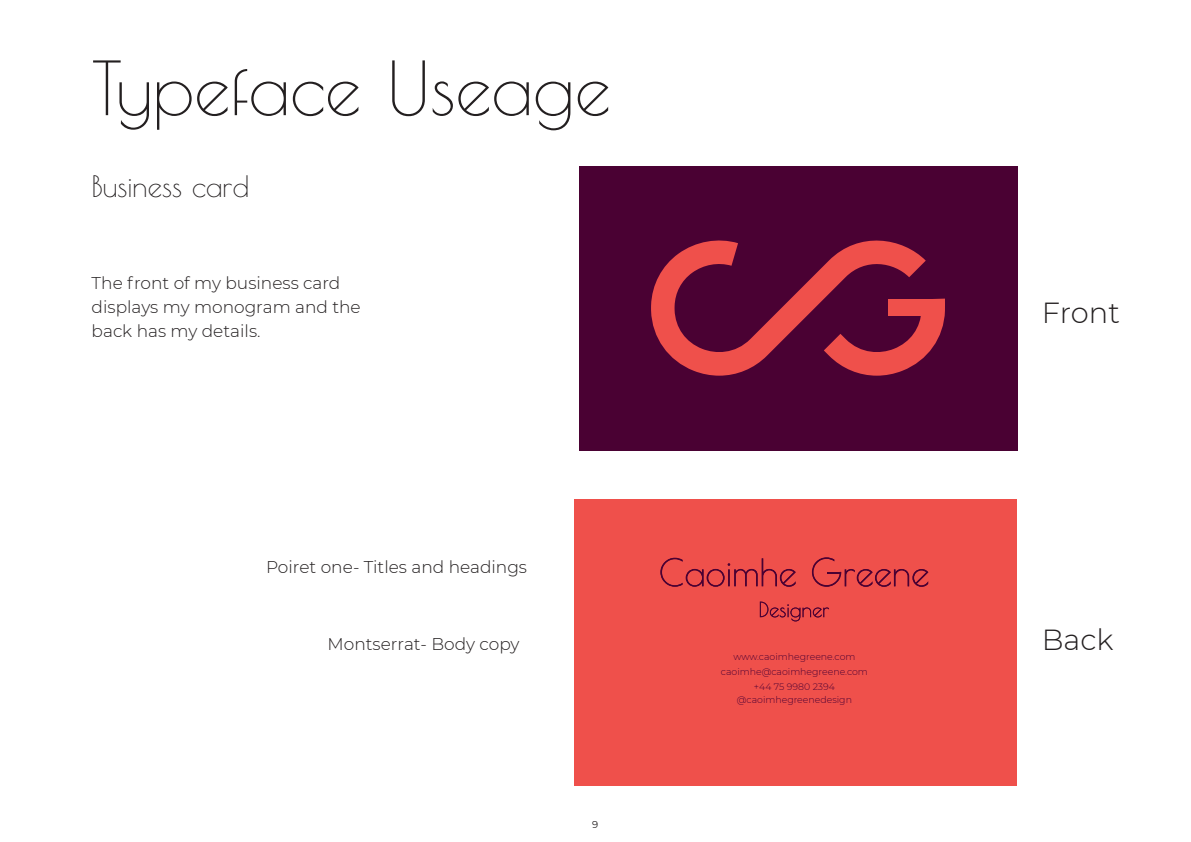
<style>
.page{position:relative;width:1191px;height:842px;background:#fff}
.page>*{position:absolute;margin:0;border:0;box-sizing:border-box;transform-origin:0 0}
.t1{font:73px "Poiret One";color:#231f20}
.t2{font:29px "Poiret One";color:#231f20}
.t3{font:300 29px "Montserrat";color:#231f20}
.t4{font:300 17px/24px "Montserrat";color:#231f20}
.t5{font:10px "Montserrat";color:#231f20}
.t6{font:300 9.4px/15px "Montserrat";color:#4a0133;text-align:center}
</style>
<div class="page">
<div style="left:578px;top:166px;width:439px;height:284px;background:#4a0133"></div>
<svg style="left:651px;top:240px;width:294px;height:136px"></svg>
<div style="left:888px;top:299px;width:45px;height:17px;background:#ef504b"></div>
<div style="left:574px;top:499px;width:442px;height:286px;background:#ef504b"></div>
<svg style="left:759px;top:601px;width:70px;height:20px"></svg>
<svg style="left:660px;top:558px;width:136px;height:29px"></svg>
<svg style="left:812px;top:557px;width:116px;height:30px"></svg>
<h1 class="t1" style="left:92px;top:45px;width:521px">Typeface Useage</h1>
<h2 class="t2" style="left:92px;top:169px;width:159px">Business card</h2>
<p class="t4" style="left:92px;top:270px;width:271px">The front of my business card displays my monogram and the back has my details.</p>
<p class="t4" style="left:266px;top:555px;width:263px">Poiret one- Titles and headings</p>
<p class="t4" style="left:328px;top:631px;width:193px">Montserrat- Body copy</p>
<p class="t5" style="left:592px;top:818px;width:8px">9</p>
<p class="t6" style="left:721px;top:649px;width:148px">www.caoimhegreene.com caoimhe@caoimhegreene.com +44 75 9980 2394</p>
<p class="t6" style="left:737px;top:692px;width:117px">@caoimhegreenedesign</p>
<h2 class="t3" style="left:1041px;top:293px;width:80px">Front</h2>
<h2 class="t3" style="left:1041px;top:620px;width:73px">Back</h2>
</div>
